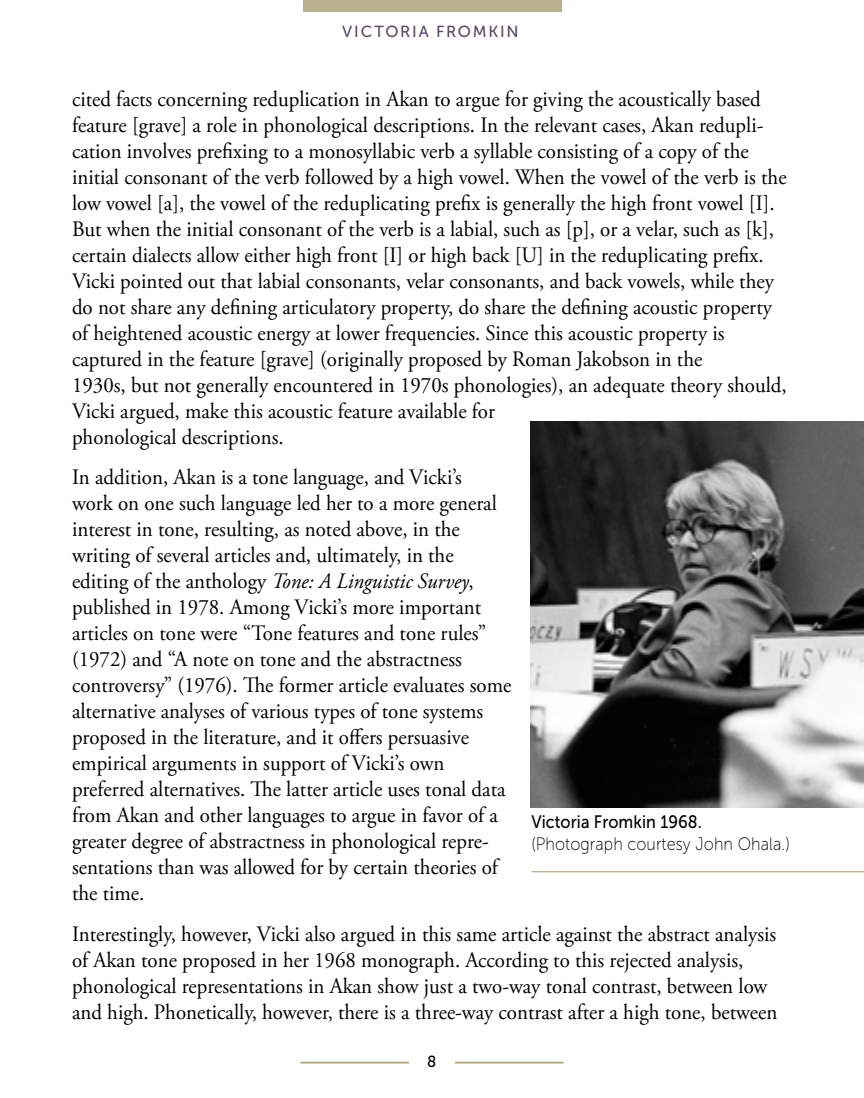
<style>
.page{position:relative;width:864px;height:1098px;background:#fff}
.page>*{position:absolute;margin:0;border:0;box-sizing:border-box;transform-origin:0 0}
.t1{font:22px/26px "Adobe Garamond Pro";color:#000001;scale:.95 1}
.t2{font:18px "Museo Sans 100";letter-spacing:.005em;color:#000001;scale:.9 1}
.t3{font:18px "Museo Sans 500";letter-spacing:.005em;color:#000001;scale:.9 1}
.t4{font:16px "Museo Sans 500";letter-spacing:.11em;color:#584a65}
.t5{font:16px "Museo Sans 500";color:#000001;scale:.95 1}
.s1{font-style:italic}
</style>
<div class="page">
<hr style="left:301px;top:1062px;width:262px;height:1px;background:#a09569">
<hr style="left:301px;top:1063px;width:262px;height:1px;background:#a09569">
<div style="left:409px;top:1055px;width:45px;height:27px;background:#fff"></div>
<div style="left:303px;top:0;width:258px;height:12px;background:#b9b08f"></div>
<img style="left:530px;top:422px;width:334px;height:386px">
<hr style="left:531px;top:871px;width:333px;height:1px;background:#a09569">
<p class="t4" style="left:342px;top:23px;width:178px">VICTORIA FROMKIN</p>
<p class="t1" style="left:72px;top:87px;width:754px">cited facts concerning reduplication in Akan to argue for giving the acoustically based feature [grave] a role in phonological descriptions. In the relevant cases, Akan redupli&shy;cation involves prefixing to a monosyllabic verb a syllable consisting of a copy of the initial consonant of the verb followed by a high vowel. When the vowel of the verb is the low vowel [a], the vowel of the reduplicating prefix is generally the high front vowel [I].<br>But when the initial consonant of the verb is a labial, such as [p], or a velar, such as [k], certain dialects allow either high front [I] or high back [U] in the reduplicating prefix.<br>Vicki pointed out that labial consonants, velar consonants, and back vowels, while they do not share any defining articulatory property, do share the defining acoustic property of heightened acoustic energy at lower frequencies. Since this acoustic property is captured in the feature [grave] (originally proposed by Roman Jakobson in the<br>1930s, but not generally encountered in 1970s phonologies), an adequate theory should, Vicki argued, make this acoustic feature available for<br>phonological descriptions.</p>
<p class="t1" style="left:72px;top:465px;width:464px">In addition, Akan is a tone language, and Vicki’s<br>work on one such language led her to a more general interest in tone, resulting, as noted above, in the writing of several articles and, ultimately, in the editing of the anthology <span class="s1">Tone: A Linguistic Survey</span>, published in 1978. Among Vicki’s more important articles on tone were “Tone features and tone rules” (1972) and “A note on tone and the abstractness controversy” (1976). The former article evaluates some alternative analyses of various types of tone systems proposed in the literature, and it offers persuasive empirical arguments in support of Vicki’s own preferred alternatives. The latter article uses tonal data from Akan and other languages to argue in favor of a greater degree of abstractness in phonological repre&shy;sentations than was allowed for by certain theories of the time.</p>
<p class="t1" style="left:72px;top:922px;width:744px">Interestingly, however, Vicki also argued in this same article against the abstract analysis of Akan tone proposed in her 1968 monograph. According to this rejected analysis, phonological representations in Akan show just a two-way tonal contrast, between low and high. Phonetically, however, there is a three-way contrast after a high tone, between</p>
<p class="t3" style="left:531px;top:812px;width:191px">Victoria Fromkin 1968.</p>
<p class="t2" style="left:531px;top:834px;width:289px">(Photograph courtesy John Ohala.)</p>
<p class="t5" style="left:427px;top:1052px;width:11px">8</p>
</div>
